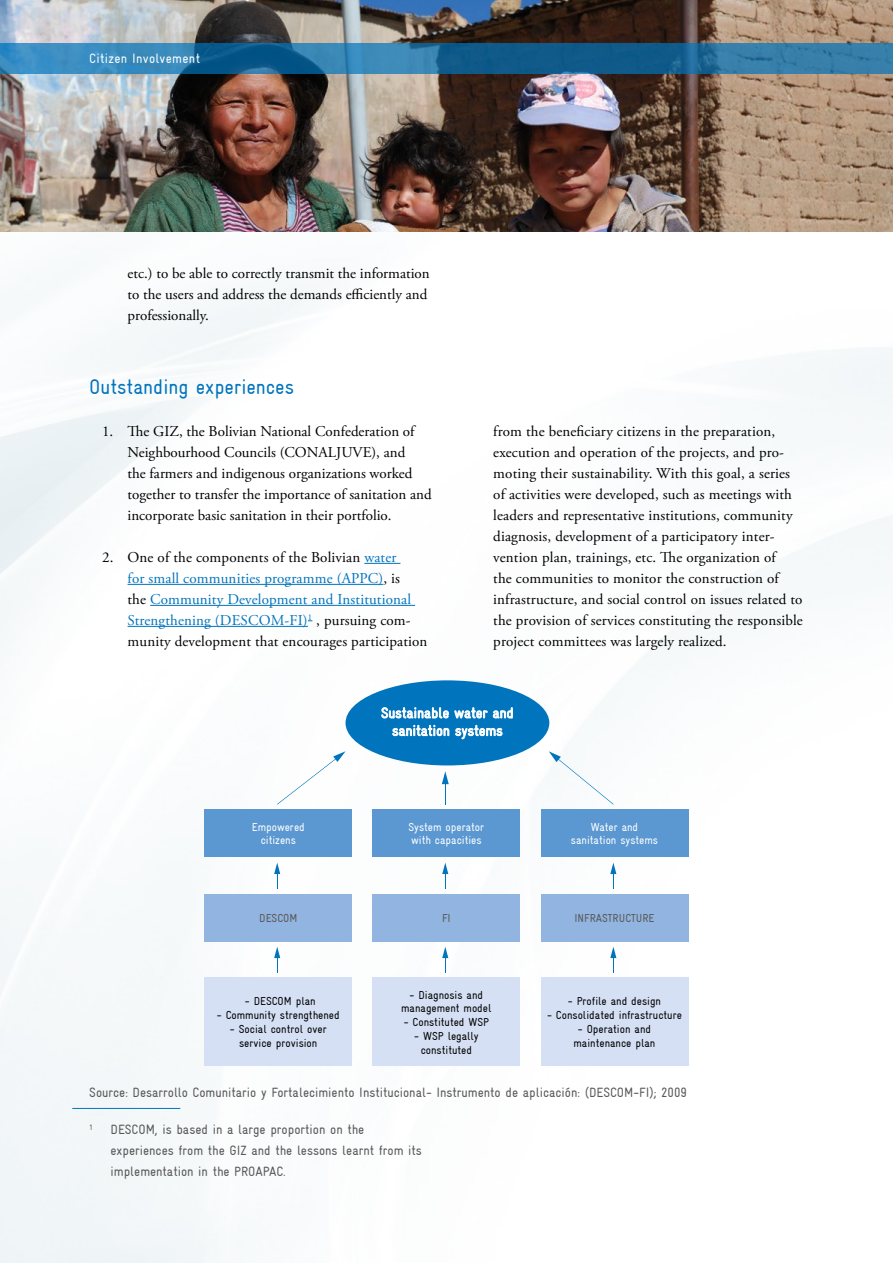
<style>
.page{position:relative;width:893px;height:1263px;background:#fff}
.page>*{position:absolute;margin:0;border:0;box-sizing:border-box;transform-origin:0 0}
.Fliesstext_Headline{font:condensed 21px "Gravur";color:#0074bc}
.t1{font:15px/21px "Adobe Garamond Pro";letter-spacing:.01em;color:#000}
.t2{font:15px/21px "Adobe Garamond Pro";letter-spacing:.01em;color:#0074bc}
.t3{font:condensed 14.7px/17.7px "Gravur";color:#fff;text-align:center}
.Fußnoten_01{font:condensed 13.5px/21px "Gravur";color:#575756}
.BU_01{font:condensed 13.5px "Gravur";color:#575756}
.t4{font:condensed 13.5px "Gravur";letter-spacing:.025em;color:#fff}
.t5{font:condensed 11.55px/13.8px "Gravur";color:#000;text-align:center}
.t6{font:condensed 11.55px/13.8px "Gravur";color:#fff;text-align:center}
.t7{font:condensed 11.55px "Gravur";color:#575756}
.Fußnoten_01-2{font:condensed 7.8px "Gravur";color:#575756}
.s1{color:#000}
</style>
<div class="page">
<img style="left:0;top:285px;width:893px;height:978px">
<img style="left:0;top:0;width:893px;height:232px">
<hr style="left:364px;top:563px;width:36px;height:1px;background:#0074bc">
<hr style="left:128px;top:584px;width:255px;height:1px;background:#0074bc">
<hr style="left:150px;top:605px;width:265px;height:1px;background:#0074bc">
<hr style="left:128px;top:626px;width:180px;height:1px;background:#0074bc">
<hr style="left:72px;top:1108px;width:108px;height:1px;background:#0074bc">
<div style="left:346px;top:680px;width:203px;height:85px;background:#0074bc;border-radius:50%"></div>
<div style="left:373px;top:809px;width:147px;height:48px;background:#5b98d2"></div>
<div style="left:541px;top:809px;width:147px;height:48px;background:#5b98d2"></div>
<div style="left:205px;top:809px;width:147px;height:48px;background:#5b98d2"></div>
<div style="left:373px;top:894px;width:147px;height:47px;background:#92b4e0"></div>
<div style="left:541px;top:894px;width:147px;height:47px;background:#92b4e0"></div>
<div style="left:205px;top:894px;width:147px;height:47px;background:#92b4e0"></div>
<div style="left:373px;top:978px;width:147px;height:88px;background:#d5e0f4"></div>
<div style="left:541px;top:978px;width:147px;height:88px;background:#d5e0f4"></div>
<div style="left:205px;top:978px;width:147px;height:88px;background:#d5e0f4"></div>
<svg style="left:382px;top:707px;width:67px;height:11px"></svg>
<svg style="left:455px;top:707px;width:32px;height:12px"></svg>
<svg style="left:493px;top:707px;width:20px;height:11px"></svg>
<svg style="left:392px;top:725px;width:57px;height:11px"></svg>
<svg style="left:455px;top:725px;width:47px;height:14px"></svg>
<svg style="left:442px;top:863px;width:6px;height:25px"></svg>
<svg style="left:442px;top:947px;width:6px;height:25px"></svg>
<svg style="left:442px;top:771px;width:7px;height:33px"></svg>
<svg style="left:274px;top:863px;width:6px;height:25px"></svg>
<svg style="left:274px;top:947px;width:6px;height:25px"></svg>
<svg style="left:277px;top:751px;width:69px;height:53px"></svg>
<svg style="left:610px;top:863px;width:6px;height:25px"></svg>
<svg style="left:610px;top:947px;width:6px;height:25px"></svg>
<svg style="left:549px;top:751px;width:65px;height:53px"></svg>
<svg style="left:0;top:43px;width:893px;height:30px;background:#2572a2"></svg>
<p class="t4" style="left:89px;top:51px;width:112px">Citizen Involvement</p>
<p class="t1" style="left:128px;top:264px;width:304px">etc.) to be able to correctly transmit the information to the users and address the demands efficiently and professionally.</p>
<p class="Fliesstext_Headline" style="left:89px;top:375px;width:206px">Outstanding experiences</p>
<p class="t1" style="left:128px;top:421px;width:306px;text-indent:-26px">1. The GIZ, the Bolivian National Confederation of Neighbourhood Councils (CONALJUVE), and<br>the farmers and indigenous organizations worked together to transfer the importance of sanitation and incorporate basic sanitation in their portfolio.</p>
<p class="t2" style="left:128px;top:547px;width:301px;text-indent:-26px"><span class="s1">2. One of the components of the Bolivian</span> water<br>for small communities programme (APPC)<span class="s1">, is<br>the</span> Community Development and Institutional Strengthening (DESCOM-FI)<sup>1</sup> <span class="s1">, pursuing com&shy;munity development that encourages participation</span></p>
<p class="t1" style="left:493px;top:421px;width:311px">from the beneficiary citizens in the preparation, execution and operation of the projects, and pro&shy;moting their sustainability. With this goal, a series of activities were developed, such as meetings with leaders and representative institutions, community diagnosis, development of a participatory inter&shy;vention plan, trainings, etc. The organization of<br>the communities to monitor the construction of infrastructure, and social control on issues related to the provision of services constituting the responsible project committees was largely realized.</p>
<p class="t3" style="left:381px;top:704px;width:134px">Sustainable water and sanitation systems</p>
<p class="t6" style="left:252px;top:820px;width:55px">Empowered citizens</p>
<p class="t6" style="left:571px;top:820px;width:89px">Water and sanitation systems</p>
<p class="t6" style="left:409px;top:820px;width:77px;text-align:left">System operator with capacities</p>
<p class="t7" style="left:259px;top:911px;width:39px">DESCOM</p>
<p class="t7" style="left:442px;top:911px;width:10px">FI</p>
<p class="t7" style="left:574px;top:911px;width:82px">INFRASTRUCTURE</p>
<p class="t5" style="left:245px;top:994px;width:72px">- DESCOM plan</p>
<p class="t5" style="left:217px;top:1008px;width:124px">- Community strengthened</p>
<p class="t5" style="left:230px;top:1022px;width:98px">- Social control over service provision</p>
<p class="t5" style="left:401px;top:988px;width:92px">- Diagnosis and management model</p>
<p class="t5" style="left:404px;top:1015px;width:87px">- Constituted WSP</p>
<p class="t5" style="left:414px;top:1029px;width:66px">- WSP legally constituted</p>
<p class="t5" style="left:568px;top:994px;width:95px">- Profile and design</p>
<p class="t5" style="left:547px;top:1008px;width:136px">- Consolidated infrastructure</p>
<p class="t5" style="left:573px;top:1022px;width:83px">- Operation and maintenance plan</p>
<p class="BU_01" style="left:89px;top:1085px;width:599px">Source: Desarrollo Comunitario y Fortalecimiento Institucional- Instrumento de aplicación: (DESCOM-FI); 2009</p>
<p class="Fußnoten_01-2" style="left:89px;top:1122px;width:5px">1</p>
<p class="Fußnoten_01" style="left:111px;top:1119px;width:313px">DESCOM, is based in a large proportion on the experiences from the GIZ and the lessons learnt from its implementation in the PROAPAC.</p>
</div>
